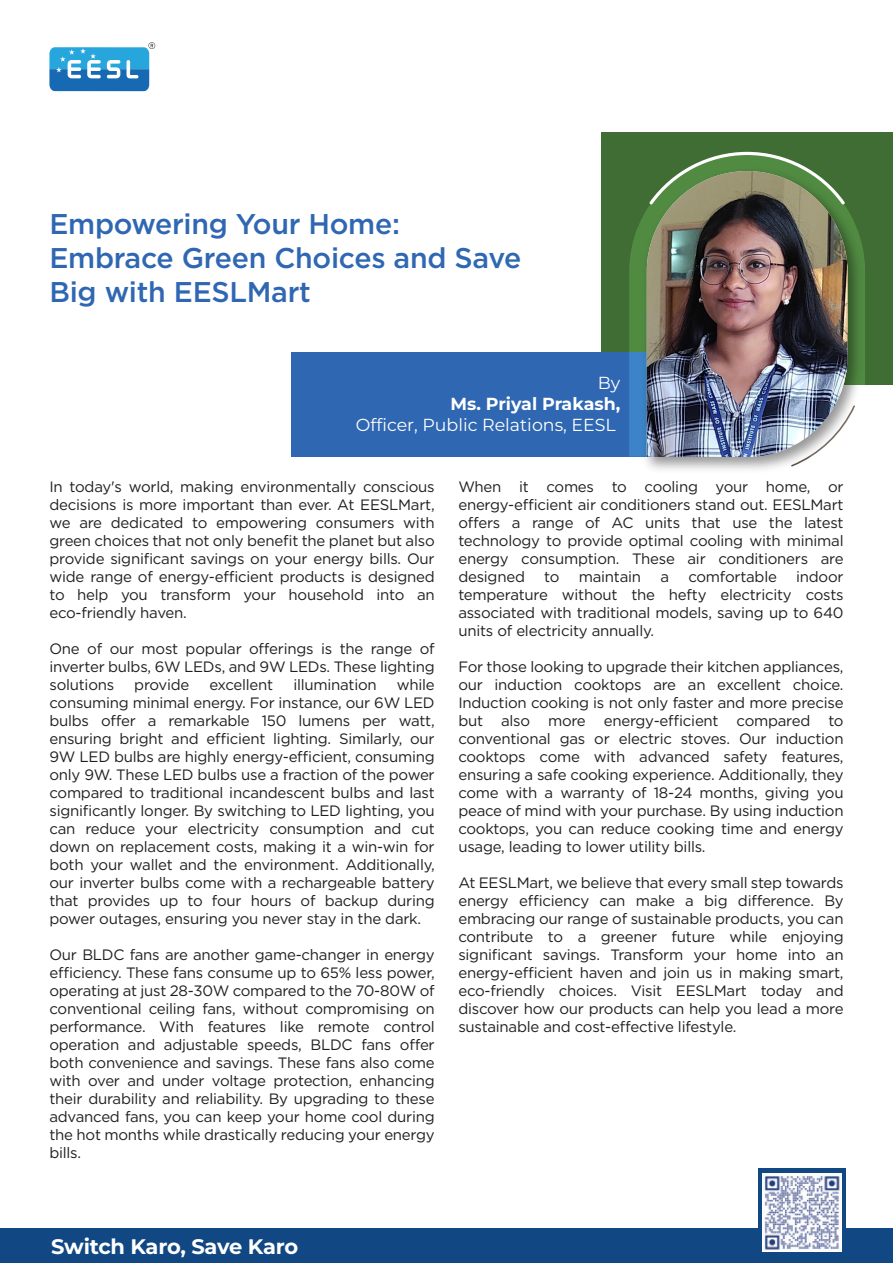
<style>
.page{position:relative;width:893px;height:1263px;background:#fff}
.page>*{position:absolute;margin:0;border:0;box-sizing:border-box;transform-origin:0 0}
.t1{font:500 28.5px/34.2px "Gotham";letter-spacing:-.01em;color:#2f67b2}
.t2{font:700 21px "Montserrat";letter-spacing:-.02em;color:#fff}
.t3{font:17.4px "Montserrat";color:#fff}
.t4{font:700 17.4px "Montserrat";color:#fff}
.t5{font:15px/18px "Gotham";letter-spacing:-.015em;color:#211e1e;text-align:justify}
</style>
<div class="page">
<div style="left:601px;top:132px;width:292px;height:252px;background:#406d34"></div>
<div style="left:291px;top:353px;width:356px;height:104px;background:#2f67b2"></div>
<svg style="left:49px;top:42px;width:106px;height:49px"></svg>
<svg style="left:629px;top:228px;width:9px;height:229px;background:#46847d"></svg>
<svg style="left:699px;top:152px;width:96px;height:10px"></svg>
<img style="left:638px;top:162px;width:230px;height:308px">
<img style="left:647px;top:171px;width:200px;height:286px">
<div style="left:0;top:1228px;width:893px;height:35px;background:#114782"></div>
<div style="left:758px;top:1168px;width:88px;height:86px;background:#114782"></div>
<img style="left:763px;top:1173px;width:78px;height:79px">
<h1 class="t1" style="left:49px;top:206px;width:473px">Empowering Your Home:<br>Embrace Green Choices and Save<br>Big with EESLMart</h1>
<p class="t3" style="left:598px;top:371px;width:24px">By</p>
<p class="t4" style="left:450px;top:391px;width:171px">Ms. Priyal Prakash,</p>
<p class="t3" style="left:356px;top:413px;width:261px">Officer, Public Relations, EESL</p>
<p class="t5" style="left:49px;top:477px;width:387px">In today's world, making environmentally conscious decisions is more important than ever. At EESLMart, we are dedicated to empowering consumers with green choices that not only benefit the planet but also provide significant savings on your energy bills. Our wide range of energy-efficient products is designed to help you transform your household into an eco-friendly haven.</p>
<p class="t5" style="left:49px;top:639px;width:387px">One of our most popular offerings is the range of inverter bulbs, 6W LEDs, and 9W LEDs. These lighting solutions</p>
<p class="t5" style="left:49px;top:675px;width:387px;text-indent:347px">while consuming minimal energy. For instance, our 6W LED bulbs offer a remarkable 150 lumens per watt, ensuring bright and efficient lighting. Similarly, our 9W LED bulbs are highly energy-efficient, consuming only 9W. These LED bulbs use a fraction of the power compared to traditional incandescent bulbs and last significantly longer. By switching to LED lighting, you can reduce your electricity consumption and cut down on replacement costs, making it a win-win for both your wallet and the environment. Additionally, our inverter bulbs come with a rechargeable battery that provides up to four hours of backup during power outages, ensuring you never stay in the dark.</p>
<p class="t5" style="left:49px;top:945px;width:387px">Our BLDC fans are another game-changer in energy efficiency. These fans consume up to 65% less power, operating at just 28-30W compared to the 70-80W of conventional ceiling fans, without compromising on performance. With features like remote control operation and adjustable speeds, BLDC fans offer both convenience and savings. These fans also come with over and under voltage protection, enhancing their durability and reliability. By upgrading to these advanced fans, you can keep your home cool during the hot months while drastically reducing your energy bills.</p>
<p class="t5" style="left:134px;top:675px;width:57px">provide</p>
<p class="t5" style="left:209px;top:675px;width:65px">excellent</p>
<p class="t5" style="left:293px;top:675px;width:85px">illumination</p>
<p class="t5" style="left:458px;top:477px;width:387px">When it comes to cooling your home, or energy-efficient air conditioners stand out. EESLMart offers a range of AC units that use the latest technology to provide optimal cooling with minimal energy consumption. These air conditioners are designed</p>
<p class="t5" style="left:544px;top:567px;width:17px">to</p>
<p class="t5" style="left:579px;top:567px;width:64px">maintain</p>
<p class="t5" style="left:660px;top:567px;width:10px">a</p>
<p class="t5" style="left:688px;top:567px;width:90px">comfortable</p>
<p class="t5" style="left:458px;top:567px;width:387px;text-indent:338px">indoor temperature without the hefty electricity costs associated with traditional models, saving up to 640 units of electricity annually.</p>
<p class="t5" style="left:458px;top:657px;width:387px">For those looking to upgrade their kitchen appliances, our induction cooktops are an excellent choice.<br>Induction cooking is not only faster and more precise but also more energy-efficient compared to conventional gas or electric stoves. Our induction cooktops come with advanced safety features, ensuring a safe cooking experience. Additionally, they come with a warranty of 18-24 months, giving you peace of mind with your purchase. By using induction cooktops, you can reduce cooking time and energy usage, leading to lower utility bills.</p>
<p class="t5" style="left:458px;top:873px;width:387px">At EESLMart, we believe that every small step towards energy efficiency can make a big difference. By embracing our range of sustainable products, you can contribute to a greener future while enjoying significant savings. Transform your home into an energy-efficient haven and join us in making smart, eco-friendly choices. Visit EESLMart today and discover how our products can help you lead a more sustainable and cost-effective lifestyle.</p>
<h2 class="t2" style="left:51px;top:1231px;width:248px">Switch Karo, Save Karo</h2>
</div>
